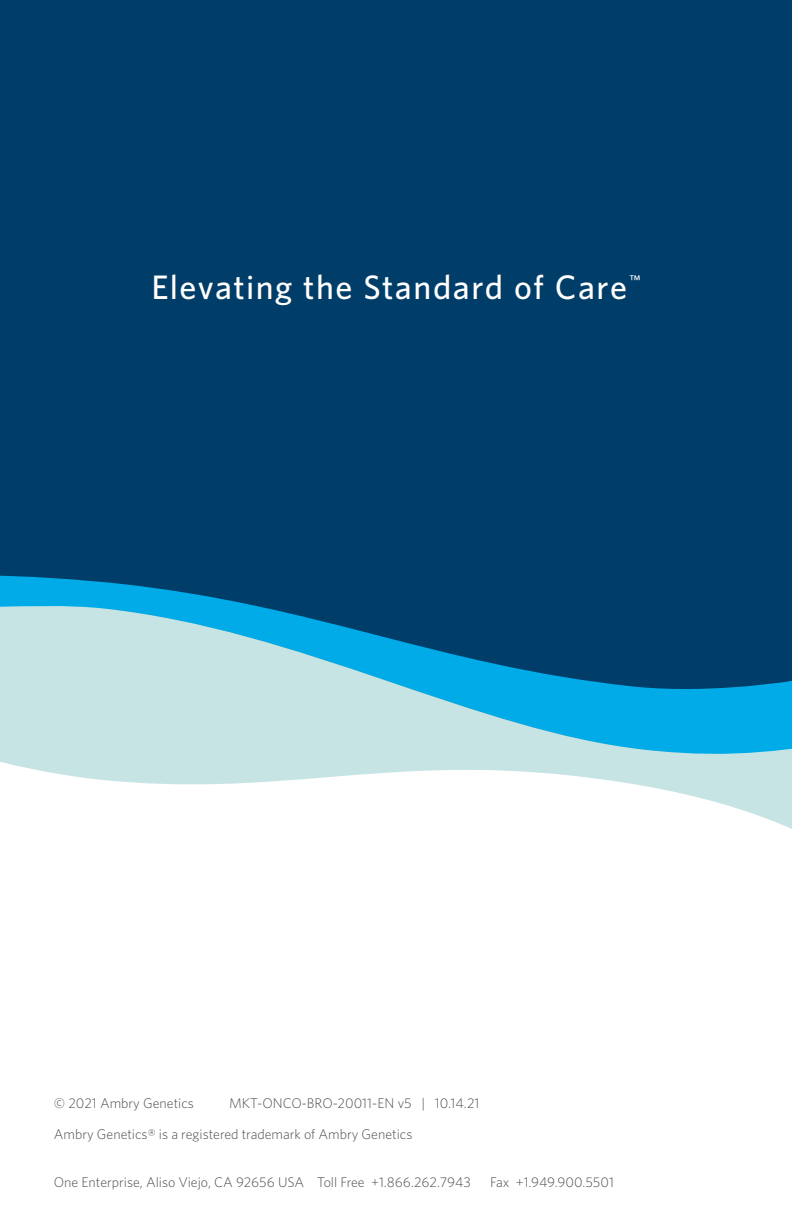
<style>
.page{position:relative;width:792px;height:1224px;background:#fff}
.page>*{position:absolute;margin:0;border:0;box-sizing:border-box;transform-origin:0 0}
.Blue_titles{font:500 34px "Whitney";letter-spacing:.045em;color:#fff}
.t1{font:300 14px "Whitney";color:#4b4c4d}
.Blue_titles-2{font:500 14px "Whitney";color:#fff}
</style>
<div class="page">
<svg style="left:0;top:629px;width:792px;height:200px;fill:#c6e4e4"></svg>
<div style="left:0;top:0;width:792px;height:629px;background:#003e69"></div>
<p class="Blue_titles" style="left:151px;top:265px;width:477px">Elevating the Standard of Care</p>
<p class="Blue_titles-2" style="left:629px;top:271px;width:13px">™</p>
<p class="t1" style="left:54px;top:1094px;width:142px">© 2021 Ambry Genetics</p>
<p class="t1" style="left:229px;top:1094px;width:252px">MKT-ONCO-BRO-20011-EN v5 | 10.14.21</p>
<p class="t1" style="left:54px;top:1124px;width:360px">Ambry Genetics® is a registered trademark of Ambry Genetics</p>
<p class="t1" style="left:54px;top:1172px;width:418px">One Enterprise, Aliso Viejo, CA 92656 USA Toll Free +1.866.262.7943</p>
<p class="t1" style="left:490px;top:1172px;width:125px">Fax +1.949.900.5501</p>
</div>
